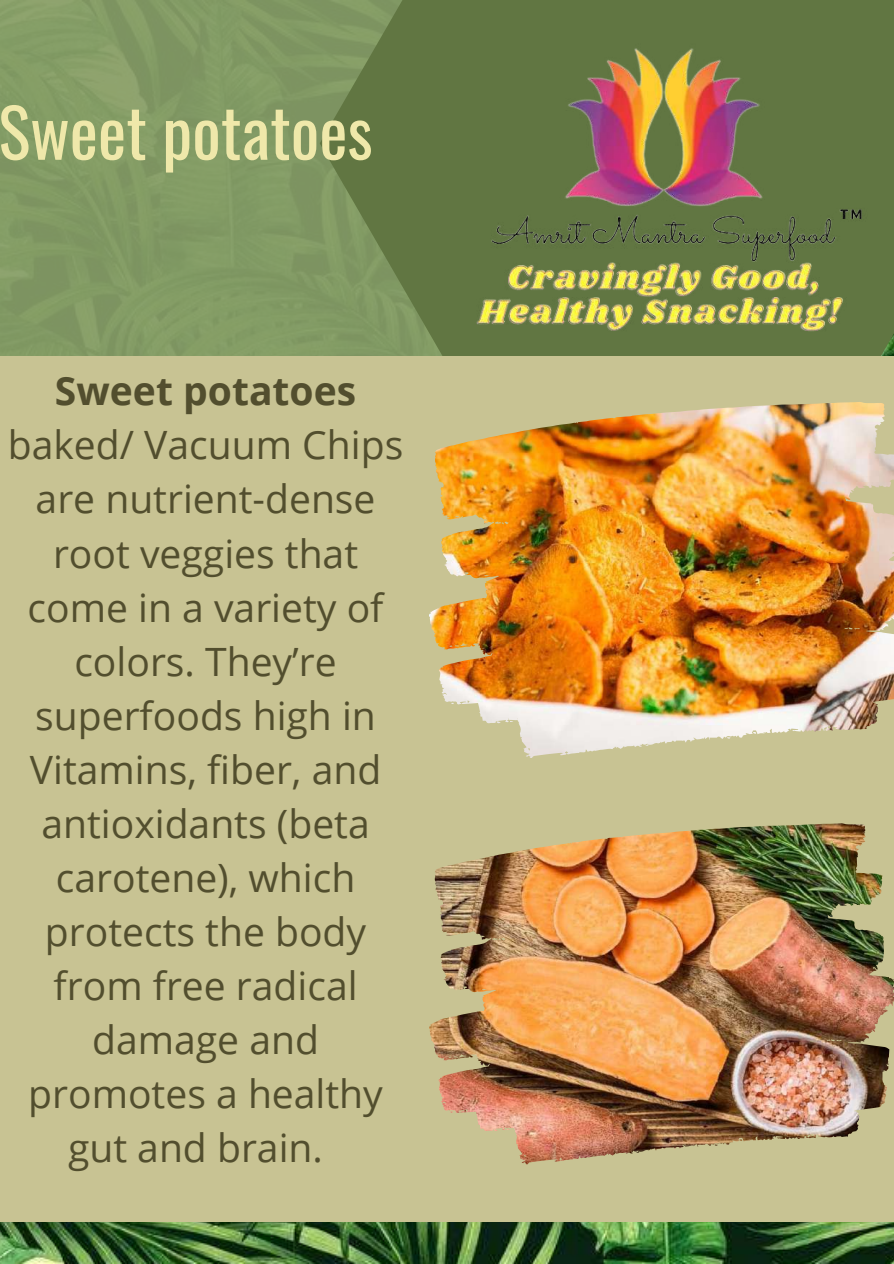
<style>
.page{position:relative;width:894px;height:1264px;background:#fff}
.page>*{position:absolute;margin:0;border:0;box-sizing:border-box;transform-origin:0 0}
.t1{font:67.05px "Oswald";color:#efe8aa}
.t2{font:39px/54px "Open Sans";color:#524e2e;text-align:center}
.t3{font:700 39px "Open Sans";color:#524e2e}
</style>
<div class="page">
<img style="left:0;top:1221px;width:893px;height:42px">
<div style="left:0;top:0;width:877px;height:1164px;background:#879d68"></div>
<svg style="left:319px;top:0;width:574px;height:356px;fill:#617642"></svg>
<img style="left:0;top:356px;width:893px;height:865px">
<img style="left:827px;top:842px;width:66px;height:148px">
<img style="left:844px;top:421px;width:49px;height:155px">
<img style="left:449px;top:0;width:428px;height:418px">
<h1 class="t1" style="left:-2px;top:80px;width:375px">Sweet potatoes</h1>
<p class="t3" style="left:55px;top:363px;width:302px">Sweet potatoes</p>
<p class="t2" style="left:8px;top:417px;width:397px">baked/ Vacuum Chips are nutrient-dense root veggies that come in a variety of colors. They’re superfoods high in<br>Vitamins, fiber, and antioxidants (beta carotene), which protects the body from free radical damage and promotes a healthy gut and brain.</p>
</div>
